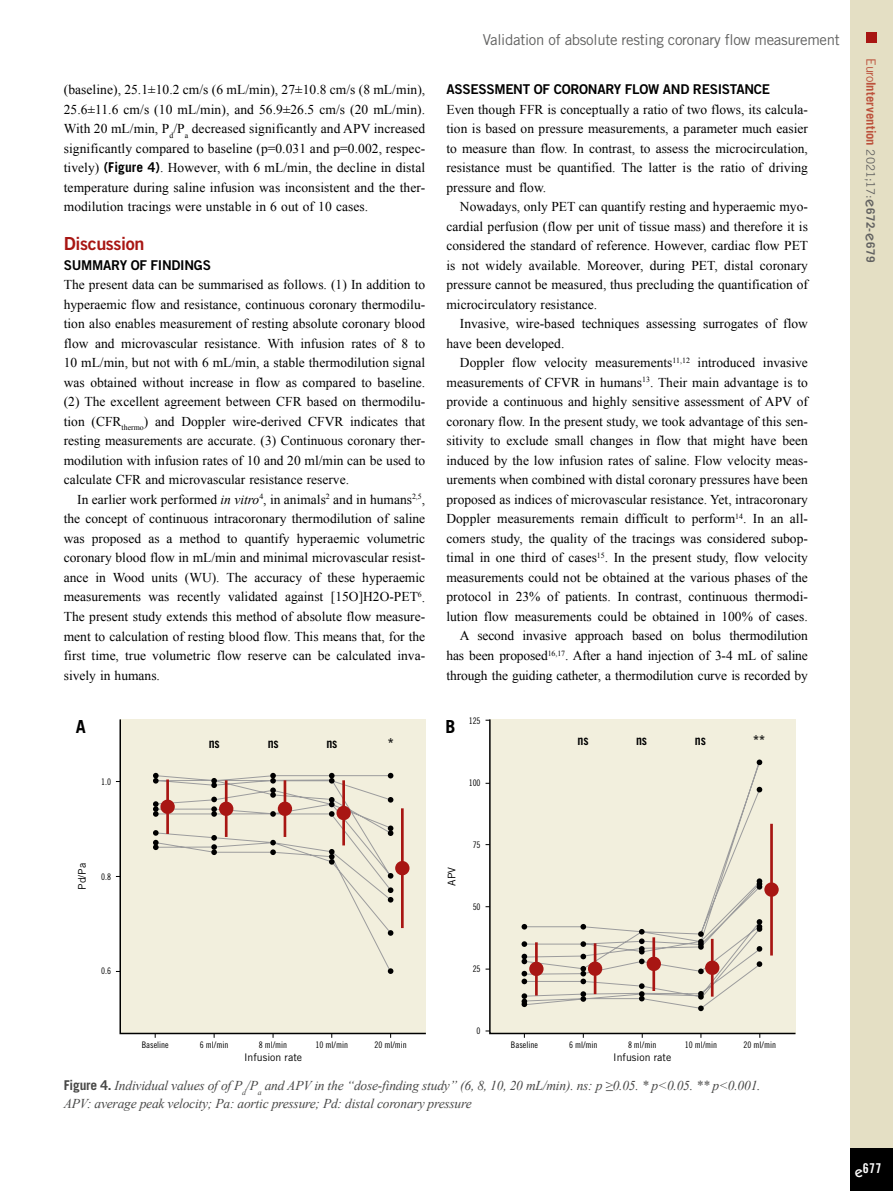
<style>
.page{position:relative;width:893px;height:1191px;background:#fff}
.page>*{position:absolute;margin:0;border:0;box-sizing:border-box;transform-origin:0 0}
.t1{font:18px "Trade Gothic LT Std Bd 2";letter-spacing:-.02em;color:#a81613}
.t2{font:700 18px "Trade Gothic LT Std";color:#000}
.t3{font:15px "Trade Gothic LT Std";letter-spacing:-.02em;color:#626261}
.t4{font:13.5px/19.5px "Times New Roman";color:#000;text-align:justify}
.t5{font:italic 13.5px/18px "Times New Roman";letter-spacing:-.015em;color:#484847}
.t6{font:13.5px "Trade Gothic LT Std Bd 2";letter-spacing:-.02em;color:#000}
.t7{font:13.5px "Trade Gothic LT Std Bd Cn 20";letter-spacing:-.01em;color:#000}
.t8{font:13.5px "Trade Gothic LT Std Bd Cn 20";color:#fff}
.t9{font:700 12.75px "Trade Gothic LT Std";letter-spacing:.005em;color:#bc523c}
.t10{font:10.5px "Trade Gothic LT Std";color:#000}
.t11{font:9px "Trade Gothic LT Std Cn 18";color:#000}
.s1{font-family:"Trade Gothic LT Std";font-weight:700}
.s2{font-style:italic}
.s3{font-weight:400}
.s4{font-weight:400;font-size:11.7px;color:#626261}
.s5{font-family:"ITC Kabel Std";font-weight:500;font-size:15px;color:#626261}
.s6{font-size:11.7px;color:#626261}
.s7{font-family:"Trade Gothic LT Std";font-weight:700;font-style:normal}
.s8{font-family:"ITC Kabel Std";font-weight:500;font-size:15px}
</style>
<div class="page">
<div style="left:850px;top:0;width:43px;height:1191px;background:#e4dfc4"></div>
<div style="left:850px;top:1148px;width:43px;height:43px;background:#000"></div>
<div style="left:866px;top:32px;width:11px;height:10px;background:#a81613"></div>
<div style="left:119px;top:719px;width:307px;height:316px;background:#f2efdd"></div>
<div style="left:488px;top:719px;width:308px;height:316px;background:#f2efdd"></div>
<svg style="left:154px;top:775px;width:238px;height:198px;background:#eeebda"></svg>
<div style="left:524px;top:760px;width:237px;height:249px;background:#f2efdd"></div>
<svg style="left:153px;top:773px;width:22px;height:77px;background:#c5ac9f"></svg>
<svg style="left:211px;top:778px;width:22px;height:77px;background:#c4aa9e"></svg>
<svg style="left:270px;top:773px;width:22px;height:82px;background:#c9b1a4"></svg>
<svg style="left:329px;top:773px;width:22px;height:91px;background:#cab2a5"></svg>
<svg style="left:388px;top:773px;width:5px;height:5px"></svg>
<svg style="left:388px;top:797px;width:5px;height:5px"></svg>
<svg style="left:388px;top:808px;width:21px;height:127px;background:#d8bdaf"></svg>
<svg style="left:388px;top:968px;width:5px;height:6px"></svg>
<svg style="left:522px;top:924px;width:5px;height:5px"></svg>
<svg style="left:580px;top:924px;width:6px;height:5px"></svg>
<svg style="left:698px;top:1005px;width:6px;height:6px"></svg>
<svg style="left:757px;top:823px;width:22px;height:132px;background:#dac0b1"></svg>
<svg style="left:757px;top:787px;width:5px;height:5px"></svg>
<svg style="left:757px;top:759px;width:5px;height:6px"></svg>
<svg style="left:757px;top:961px;width:5px;height:6px"></svg>
<svg style="left:522px;top:941px;width:22px;height:66px"></svg>
<svg style="left:580px;top:941px;width:22px;height:60px"></svg>
<svg style="left:639px;top:929px;width:22px;height:72px;background:#c1a79b"></svg>
<svg style="left:698px;top:931px;width:21px;height:68px"></svg>
<p class="t4" style="left:64px;top:80px;width:363px">(baseline), 25.1±10.2 cm/s (6 mL/min), 27±10.8 cm/s (8 mL/min), 25.6±11.6 cm/s (10 mL/min), and 56.9±26.5 cm/s (20 mL/min).<br>With 20 mL/min, P<sub>d</sub>/P<sub>a</sub> decreased significantly and APV increased significantly compared to baseline (p=0.031 and p=0.002, respec&shy;tively) <span class="s1">(Figure 4)</span>. However, with 6 mL/min, the decline in distal temperature during saline infusion was inconsistent and the ther&shy;modilution tracings were unstable in 6 out of 10 cases.</p>
<h1 class="t1" style="left:64px;top:233px;width:82px">Discussion</h1>
<p class="t6" style="left:64px;top:257px;width:149px">SUMMARY OF FINDINGS</p>
<p class="t4" style="left:64px;top:275px;width:363px">The present data can be summarised as follows. (1) In addition to hyperaemic flow and resistance, continuous coronary thermodilu&shy;tion also enables measurement of resting absolute coronary blood flow and microvascular resistance. With infusion rates of 8 to 10 mL/min, but not with 6 mL/min, a stable thermodilution signal was obtained without increase in flow as compared to baseline. (2) The excellent agreement between CFR based on thermodilu&shy;tion (CFR<sub>thermo</sub>) and Doppler wire-derived CFVR indicates that resting measurements are accurate. (3) Continuous coronary ther&shy;modilution with infusion rates of 10 and 20 ml/min can be used to calculate CFR and microvascular resistance reserve.</p>
<p class="t4" style="left:64px;top:489px;width:363px;text-indent:14px">In earlier work performed <span class="s2">in vitro</span><sup>4</sup>, in animals<sup>2</sup> and in humans<sup>2,5</sup>, the concept of continuous intracoronary thermodilution of saline was proposed as a method to quantify hyperaemic volumetric coronary blood flow in mL/min and minimal microvascular resist&shy;ance in Wood units (WU). The accuracy of these hyperaemic measurements was recently validated against [15O]H2O-PET<sup>6</sup>.<br>The present study extends this method of absolute flow measure&shy;ment to calculation of resting blood flow. This means that, for the first time, true volumetric flow reserve can be calculated inva&shy;sively in humans.</p>
<p class="t3" style="left:483px;top:30px;width:359px">Validation of absolute resting coronary flow measurement</p>
<p class="t6" style="left:446px;top:81px;width:325px">ASSESSMENT OF CORONARY FLOW AND RESISTANCE</p>
<p class="t4" style="left:446px;top:99px;width:363px">Even though FFR is conceptually a ratio of two flows, its calcula&shy;tion is based on pressure measurements, a parameter much easier to measure than flow. In contrast, to assess the microcirculation, resistance must be quantified. The latter is the ratio of driving pressure and flow.</p>
<p class="t4" style="left:446px;top:197px;width:363px;text-indent:14px">Nowadays, only PET can quantify resting and hyperaemic myo&shy;cardial perfusion (flow per unit of tissue mass) and therefore it is considered the standard of reference. However, cardiac flow PET is not widely available. Moreover, during PET, distal coronary pressure cannot be measured, thus precluding the quantification of microcirculatory resistance.</p>
<p class="t4" style="left:446px;top:314px;width:363px;text-indent:14px">Invasive, wire-based techniques assessing surrogates of flow have been developed.</p>
<p class="t4" style="left:446px;top:353px;width:363px;text-align:right">Doppler flow velocity measurements<sup>11,12</sup> introduced invasive measurements of CFVR in humans<sup>13</sup>. Their main advantage is to provide a continuous and highly sensitive assessment of APV of coronary flow. In the present study, we took advantage of this sen&shy;sitivity to exclude small changes in flow that might have been induced by the low infusion rates of saline. Flow velocity meas&shy;urements when combined with distal coronary pressures have been proposed as indices of microvascular resistance. Yet, intracoronary Doppler measurements remain difficult to perform<sup>14</sup>. In an all&shy;comers study, the quality of the tracings was considered subop&shy;timal in one third of cases<sup>15</sup>. In the present study, flow velocity measurements could not be obtained at the various phases of the protocol in 23% of patients. In contrast, continuous thermodi&shy;lution flow measurements could be obtained in 100% of cases.<br>A second invasive approach based on bolus thermodilution has been proposed<sup>16,17</sup>. After a hand injection of 3-4 mL of saline through the guiding catheter, a thermodilution curve is recorded by</p>
<h1 class="t2" style="left:76px;top:715px;width:12px">A</h1>
<p class="t11" style="left:469px;top:715px;width:13px">125</p>
<h1 class="t2" style="left:445px;top:715px;width:12px">B</h1>
<p class="t11" style="left:101px;top:776px;width:11px">1.0</p>
<p class="t7" style="left:209px;top:734px;width:13px">ns</p>
<p class="t7" style="left:268px;top:734px;width:13px">ns</p>
<p class="t7" style="left:326px;top:734px;width:13px">ns</p>
<p class="t7" style="left:388px;top:734px;width:7px">*</p>
<p class="t7" style="left:577px;top:732px;width:13px">ns</p>
<p class="t7" style="left:636px;top:731px;width:13px">ns</p>
<p class="t7" style="left:695px;top:731px;width:13px">ns</p>
<p class="t11" style="left:469px;top:777px;width:13px">100</p>
<p class="t7" style="left:753px;top:731px;width:14px">**</p>
<p class="t9" style="left:879px;top:58px;width:205px;rotate:90deg"><span class="s3">Euro</span>Intervention <span class="s4">2021;17:</span><span class="s5">e</span><span class="s6">672-</span><span class="s5">e</span><span class="s6">679</span></p>
<p class="t10" style="left:76px;top:890px;width:28px;rotate:-90deg">Pd/Pa</p>
<p class="t11" style="left:101px;top:871px;width:11px">0.8</p>
<p class="t11" style="left:101px;top:965px;width:11px">0.6</p>
<p class="t10" style="left:445px;top:885px;width:20px;rotate:-90deg">APV</p>
<p class="t11" style="left:473px;top:839px;width:9px">75</p>
<p class="t11" style="left:473px;top:901px;width:9px">50</p>
<p class="t11" style="left:473px;top:963px;width:9px">25</p>
<p class="t11" style="left:142px;top:1039px;width:28px">Baseline</p>
<p class="t11" style="left:200px;top:1039px;width:30px">6 ml/min</p>
<p class="t11" style="left:477px;top:1025px;width:5px">0</p>
<p class="t11" style="left:259px;top:1039px;width:30px">8 ml/min</p>
<p class="t11" style="left:315px;top:1039px;width:34px">10 ml/min</p>
<p class="t11" style="left:374px;top:1039px;width:34px">20 ml/min</p>
<p class="t11" style="left:511px;top:1039px;width:28px">Baseline</p>
<p class="t11" style="left:569px;top:1039px;width:30px">6 ml/min</p>
<p class="t10" style="left:244px;top:1051px;width:60px">Infusion rate</p>
<p class="t11" style="left:628px;top:1039px;width:30px">8 ml/min</p>
<p class="t11" style="left:685px;top:1039px;width:34px">10 ml/min</p>
<p class="t11" style="left:743px;top:1039px;width:34px">20 ml/min</p>
<p class="t10" style="left:613px;top:1051px;width:60px">Infusion rate</p>
<p class="t5" style="left:64px;top:1076px;width:698px"><span class="s7">Figure 4.</span> Individual values of of P<sub>d</sub>/P<sub>a</sub> and APV in the “dose-finding study” (6, 8, 10, 20 mL/min). ns: p ≥0.05. * p&lt;0.05. ** p&lt;0.001.<br>APV: average peak velocity; Pa: aortic pressure; Pd: distal coronary pressure</p>
<p class="t8" style="left:855px;top:1160px;width:28px"><span class="s8">e</span>677</p>
</div>
